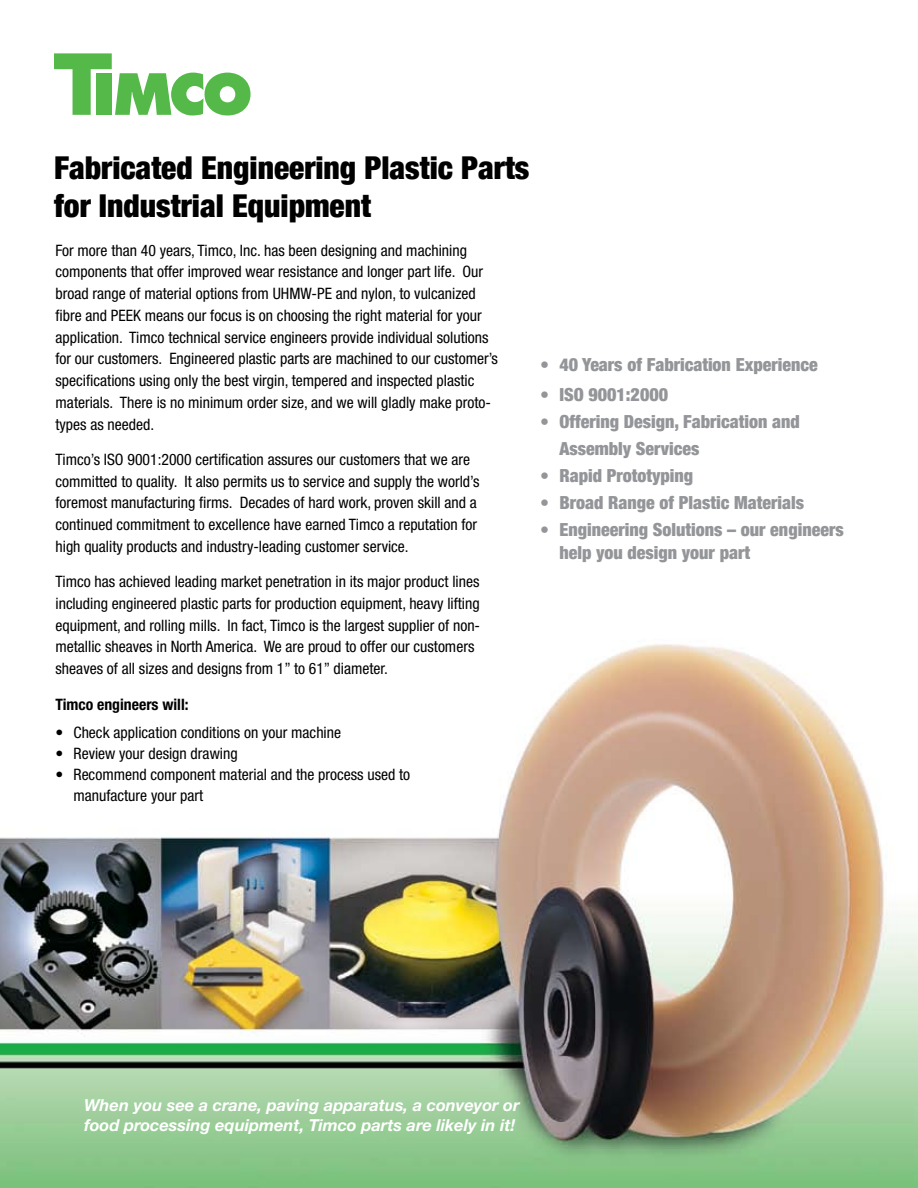
<style>
.page{position:relative;width:918px;height:1188px;background:#fff}
.page>*{position:absolute;margin:0;border:0;box-sizing:border-box;transform-origin:0 0}
.t1{font:900 condensed 31.5px/37.8px "Helvetica Neue";color:#000}
.t2{font:900 condensed 18px/27px "Helvetica Neue";color:#939598}
.t3{font:italic 700 16.5px/19.8px "Helvetica Neue";color:#fff}
.t4{font:condensed 15.75px/21.8px "Helvetica Neue LT Std";color:#000}
.t5{font:700 condensed 15.75px "Helvetica Neue LT Std";color:#000}
</style>
<div class="page">
<img style="left:0;top:644px;width:918px;height:544px">
<svg style="left:54px;top:53px;width:197px;height:63px"></svg>
<h1 class="t1" style="left:54px;top:148px;width:477px">Fabricated Engineering Plastic Parts for Industrial Equipment</h1>
<p class="t4" style="left:56px;top:239px;width:444px">For more than 40 years, Timco, Inc. has been designing and machining components that offer improved wear resistance and longer part life. Our broad range of material options from UHMW-PE and nylon, to vulcanized fibre and PEEK means our focus is on choosing the right material for your application. Timco technical service engineers provide individual solutions for our customers. Engineered plastic parts are machined to our customer’s specifications using only the best virgin, tempered and inspected plastic materials. There is no minimum order size, and we will gladly make proto&shy;types as needed.</p>
<p class="t4" style="left:56px;top:448px;width:426px">Timco’s ISO 9001:2000 certification assures our customers that we are committed to quality. It also permits us to service and supply the world’s foremost manufacturing firms. Decades of hard work, proven skill and a continued commitment to excellence have earned Timco a reputation for high quality products and industry-leading customer service.</p>
<p class="t4" style="left:56px;top:571px;width:426px">Timco has achieved leading market penetration in its major product lines including engineered plastic parts for production equipment, heavy lifting equipment, and rolling mills. In fact, Timco is the largest supplier of non&shy;metallic sheaves in North America. We are proud to offer our customers sheaves of all sizes and designs from 1” to 61” diameter.</p>
<p class="t5" style="left:56px;top:695px;width:135px">Timco engineers will:</p>
<p class="t4" style="left:56px;top:721px;width:287px">• Check application conditions on your machine</p>
<p class="t4" style="left:56px;top:742px;width:184px">• Review your design drawing</p>
<p class="t4" style="left:74px;top:764px;width:338px;line-height:21px;text-indent:-18px">• Recommend component material and the process used to manufacture your part</p>
<p class="t2" style="left:540px;top:351px;width:279px">• 40 Years of Fabrication Experience</p>
<p class="t2" style="left:540px;top:381px;width:130px">• ISO 9001:2000</p>
<p class="t2" style="left:559px;top:408px;width:242px;text-indent:-19px">• Offering Design, Fabrication and<br>Assembly Services</p>
<p class="t2" style="left:540px;top:462px;width:155px">• Rapid Prototyping</p>
<p class="t2" style="left:540px;top:489px;width:266px">• Broad Range of Plastic Materials</p>
<p class="t2" style="left:560px;top:518px;width:286px;line-height:22.5px;text-indent:-19px">• Engineering Solutions – our engineers help you design your part</p>
<p class="t3" style="left:84px;top:1095px;width:437px">When you see a crane, paving apparatus, a conveyor or food processing equipment, Timco parts are likely in it!</p>
</div>
